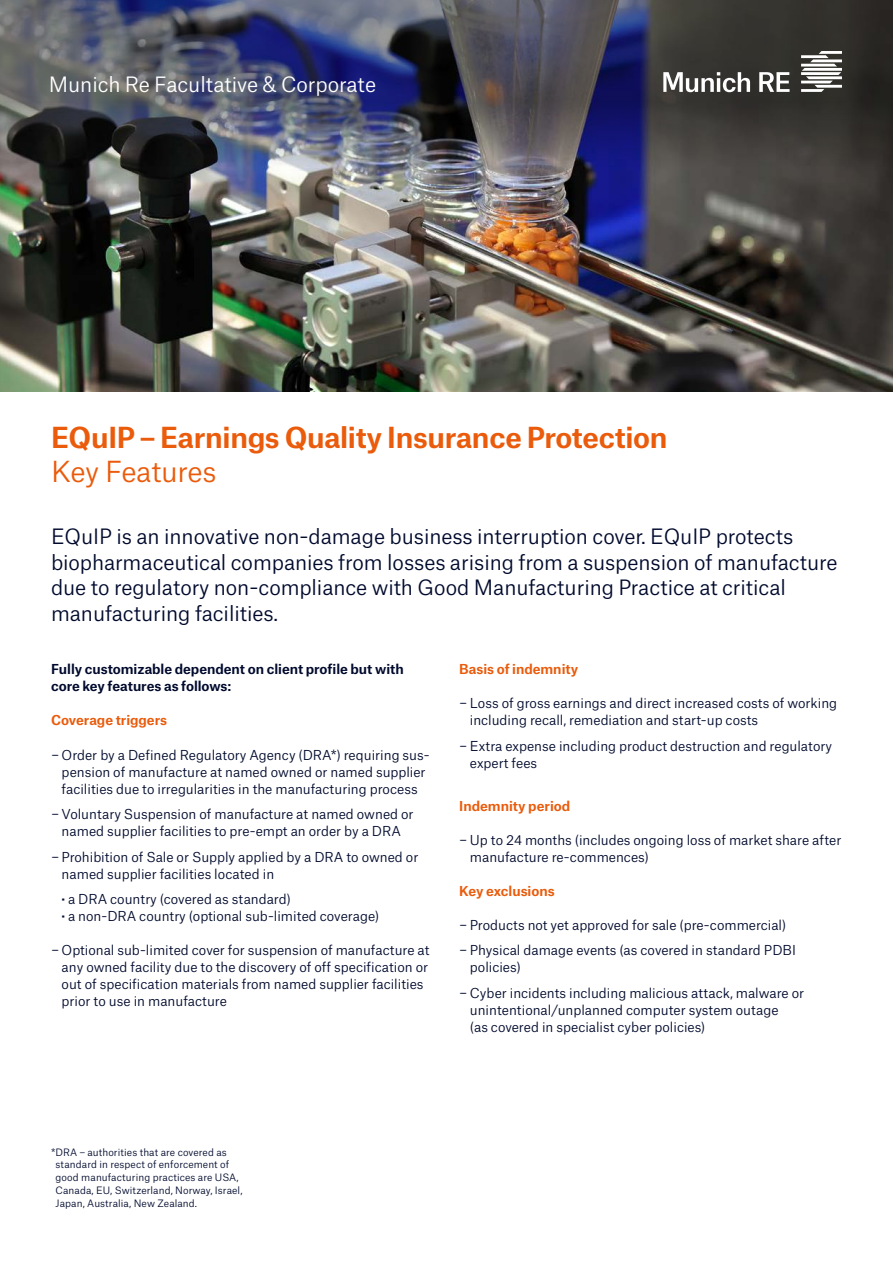
<style>
.page{position:relative;width:893px;height:1263px;background:#fff}
.page>*{position:absolute;margin:0;border:0;box-sizing:border-box;transform-origin:0 0}
.t1{font:700 27.75px "Munich Re Neue";letter-spacing:-.01em;color:#ea5b0b}
.t2{font:27.75px "Munich Re Neue";letter-spacing:-.01em;color:#ea5b0b}
.t3{font:20.25px/25.5px "Munich Re Neue";letter-spacing:-.005em;color:#010a2d}
.t4{font:20.25px "Munich Re Neue";letter-spacing:-.005em;color:#fff}
.t5{font:13.2px/17px "Munich Re Neue";color:#010a2d}
.t6{font:700 13.2px/17px "Munich Re Neue";letter-spacing:-.005em;color:#010a2d}
.t7{font:700 13.2px "Munich Re Neue";letter-spacing:-.005em;color:#ea5b0b}
.t8{font:9.75px/12.8px "Munich Re Neue";letter-spacing:.01em;color:#010a2d}
.s1{font-weight:700}
</style>
<div class="page">
<img style="left:0;top:255px;width:893px;height:136px">
<img style="left:0;top:0;width:893px;height:255px">
<svg style="left:663px;top:51px;width:179px;height:41px"></svg>
<h2 class="t4" style="left:49px;top:68px;width:329px">Munich Re Facultative &amp; Corporate</h2>
<h1 class="t1" style="left:51px;top:414px;width:618px">EQuIP – Earnings Quality Insurance Protection</h1>
<h1 class="t2" style="left:51px;top:449px;width:167px">Key Features</h1>
<p class="t3" style="left:51px;top:522px;width:788px">EQuIP is an innovative non-damage business interruption cover. EQuIP protects biopharmaceutical companies from losses arising from a suspension of manufacture due to regulatory non-compliance with Good Manufacturing Practice at critical manufacturing facilities.</p>
<p class="t7" style="left:459px;top:659px;width:120px">Basis of indemnity</p>
<p class="t5" style="left:470px;top:694px;width:369px;text-indent:-11px">− Loss of gross earnings and direct increased costs of working including recall, remediation and start-up costs</p>
<p class="t5" style="left:470px;top:736px;width:364px;text-indent:-11px">− Extra expense including product destruction and regulatory expert fees</p>
<p class="t7" style="left:459px;top:795px;width:113px">Indemnity period</p>
<p class="t5" style="left:470px;top:830px;width:373px;text-indent:-11px">− Up to 24 months (includes ongoing loss of market share after manufacture re-commences)</p>
<p class="t7" style="left:459px;top:880px;width:97px">Key exclusions</p>
<p class="t5" style="left:459px;top:910px;width:338px;line-height:25.5px">− Products not yet approved for sale (pre-commercial) − Physical damage events (as covered in standard PDBI</p>
<p class="t5" style="left:459px;top:953px;width:346px;line-height:25.5px;text-indent:11px">policies)<br>− Cyber incidents including malicious attack, malware or</p>
<p class="t5" style="left:470px;top:1000px;width:310px">unintentional/unplanned computer system outage (as covered in specialist cyber policies)</p>
<p class="t6" style="left:51px;top:659px;width:354px">Fully customizable dependent on client profile but with core key features as follows:</p>
<p class="t7" style="left:51px;top:710px;width:118px">Coverage triggers</p>
<p class="t5" style="left:51px;top:745px;width:380px;text-align:center">− Order by a Defined Regulatory Agency (DRA*) requiring sus&shy;pension of manufacture at named owned or named supplier facilities due to irregularities in the manufacturing process</p>
<p class="t5" style="left:51px;top:804px;width:364px;text-align:center">− Voluntary Suspension of manufacture at named owned or named supplier facilities to pre-empt an order by a DRA</p>
<p class="t5" style="left:62px;top:847px;width:358px;text-indent:-11px">− Prohibition of Sale or Supply applied by a DRA to owned or named supplier facilities located in</p>
<p class="t5" style="left:62px;top:889px;width:319px"><span class="s1">·</span> a DRA country (covered as standard)<br><span class="s1">·</span> a non-DRA country (optional sub-limited coverage)</p>
<p class="t5" style="left:62px;top:940px;width:369px;text-indent:-11px">− Optional sub-limited cover for suspension of manufacture at any owned facility due to the discovery of off specification or out of specification materials from named supplier facilities prior to use in manufacture</p>
<p class="t8" style="left:56px;top:1144px;width:188px;text-indent:-4px">*DRA – authorities that are covered as standard in respect of enforcement of good manufacturing practices are USA, Canada, EU, Switzerland, Norway, Israel, Japan, Australia, New Zealand.</p>
</div>
